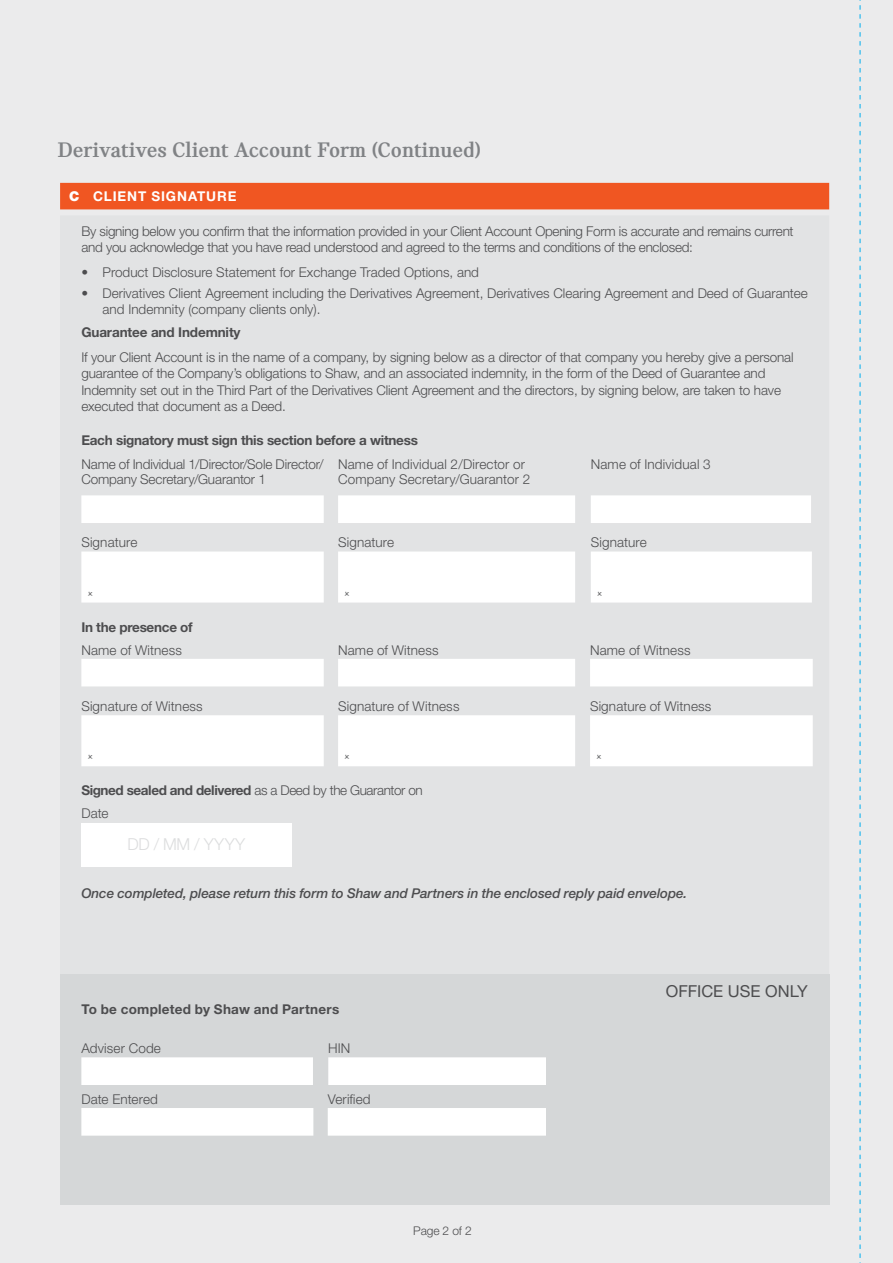
<style>
.page{position:relative;width:893px;height:1263px;background:#e2e3e4}
.page>*{position:absolute;margin:0;border:0;box-sizing:border-box;transform-origin:0 0}
.t1{font:900 22.5px "Catalog";color:#808285}
.t2{font:16.5px "Helvetica Neue LT Std";color:#4d4d4f}
.t3{font:300 16.5px "Helvetica Neue LT Std";letter-spacing:.025em;color:#dcddde}
.t4{font:300 13.5px/16.5px "Helvetica Neue LT Std";letter-spacing:-.01em;color:#4d4d4f}
.t5{font:300 13.5px/15px "Helvetica Neue LT Std";letter-spacing:.01em;color:#4d4d4f}
.t6{font:700 13.5px "Helvetica Neue LT Std";letter-spacing:-.02em;color:#4d4d4f}
.t7{font:italic 500 13.5px "Helvetica Neue LT Std";letter-spacing:-.005em;color:#4d4d4f}
.t8{font:700 13.5px "Helvetica Neue LT Std";letter-spacing:.02em;color:#4d4d4f}
.t9{font:700 13.5px "Helvetica Neue LT Std";letter-spacing:.065em;color:#fff}
.t10{font:300 12px "Helvetica Neue LT Std";letter-spacing:-.01em;color:#4d4d4f}
.s1{font-weight:900}
.s2{font-weight:700}
</style>
<div class="page">
<div style="left:60px;top:183px;width:769px;height:26px;background:#f05622"></div>
<div style="left:60px;top:975px;width:769px;height:230px;background:#d5d7d8"></div>
<div style="left:82px;top:496px;width:729px;height:27px;background:#fff"></div>
<svg style="left:82px;top:659px;width:731px;height:107px;fill:#fff"></svg>
<div style="left:81px;top:822px;width:210px;height:44px;background:#fff"></div>
<svg style="left:81px;top:1057px;width:465px;height:28px"></svg>
<svg style="left:81px;top:1108px;width:465px;height:28px"></svg>
<svg style="left:860px;top:0;width:1px;height:1263px"></svg>
<div style="left:82px;top:552px;width:730px;height:50px;background:#fff"></div>
<svg style="left:88px;top:755px;width:5px;height:4px"></svg>
<svg style="left:345px;top:755px;width:4px;height:4px"></svg>
<svg style="left:597px;top:755px;width:4px;height:4px"></svg>
<h1 class="t1" style="left:58px;top:137px;width:424px">Derivatives Client Account Form (Continued)</h1>
<p class="t9" style="left:69px;top:188px;width:169px"><span class="s1">C</span> CLIENT SIGNATURE</p>
<p class="t4" style="left:81px;top:222px;width:714px">By signing below you confirm that the information provided in your Client Account Opening Form is accurate and remains current and you acknowledge that you have read understood and agreed to the terms and conditions of the enclosed:</p>
<p class="t4" style="left:81px;top:264px;width:399px">• Product Disclosure Statement for Exchange Traded Options, and</p>
<p class="t4" style="left:103px;top:285px;width:707px;text-indent:-21px">• Derivatives Client Agreement including the Derivatives Agreement, Derivatives Clearing Agreement and Deed of Guarantee and Indemnity (company clients only).</p>
<p class="t6" style="left:81px;top:324px;width:161px">Guarantee and Indemnity</p>
<p class="t4" style="left:81px;top:348px;width:714px">If your Client Account is in the name of a company, by signing below as a director of that company you hereby give a personal guarantee of the Company’s obligations to Shaw, and an associated indemnity, in the form of the Deed of Guarantee and Indemnity set out in the Third Part of the Derivatives Client Agreement and the directors, by signing below, are taken to have executed that document as a Deed.</p>
<p class="t6" style="left:81px;top:432px;width:338px">Each signatory must sign this section before a witness</p>
<p class="t4" style="left:81px;top:457px;width:244px;line-height:15px">Name of Individual 1/Director/Sole Director/<br>Company Secretary/Guarantor 1</p>
<p class="t5" style="left:338px;top:457px;width:194px">Name of Individual 2/Director or<br>Company Secretary/Guarantor 2</p>
<p class="t5" style="left:591px;top:457px;width:122px">Name of Individual 3</p>
<p class="t5" style="left:81px;top:535px;width:58px">Signature</p>
<p class="t5" style="left:338px;top:535px;width:58px">Signature</p>
<p class="t5" style="left:591px;top:535px;width:58px">Signature</p>
<p class="t6" style="left:81px;top:618px;width:113px">In the presence of</p>
<p class="t5" style="left:81px;top:642px;width:102px">Name of Witness</p>
<p class="t5" style="left:338px;top:642px;width:102px">Name of Witness</p>
<p class="t5" style="left:590px;top:642px;width:102px">Name of Witness</p>
<p class="t5" style="left:81px;top:698px;width:123px">Signature of Witness</p>
<p class="t5" style="left:338px;top:698px;width:123px">Signature of Witness</p>
<p class="t5" style="left:590px;top:698px;width:123px">Signature of Witness</p>
<p class="t4" style="left:81px;top:779px;width:343px;line-height:23px"><span class="s2">Signed sealed and delivered</span> as a Deed by the Guarantor on<br>Date</p>
<p class="t3" style="left:127px;top:834px;width:119px">DD / MM / YYYY</p>
<p class="t7" style="left:81px;top:885px;width:607px">Once completed, please return this form to Shaw and Partners in the enclosed reply paid envelope.</p>
<p class="t8" style="left:81px;top:1000px;width:260px">To be completed by Shaw and Partners</p>
<p class="t5" style="left:81px;top:1040px;width:81px">Adviser Code</p>
<p class="t4" style="left:328px;top:1040px;width:24px">HIN</p>
<p class="t4" style="left:81px;top:1090px;width:78px">Date Entered</p>
<p class="t4" style="left:328px;top:1090px;width:44px">Verified</p>
<p class="t10" style="left:413px;top:1224px;width:60px">Page 2 of 2</p>
<p class="t2" style="left:666px;top:981px;width:143px">OFFICE USE ONLY</p>
</div>
